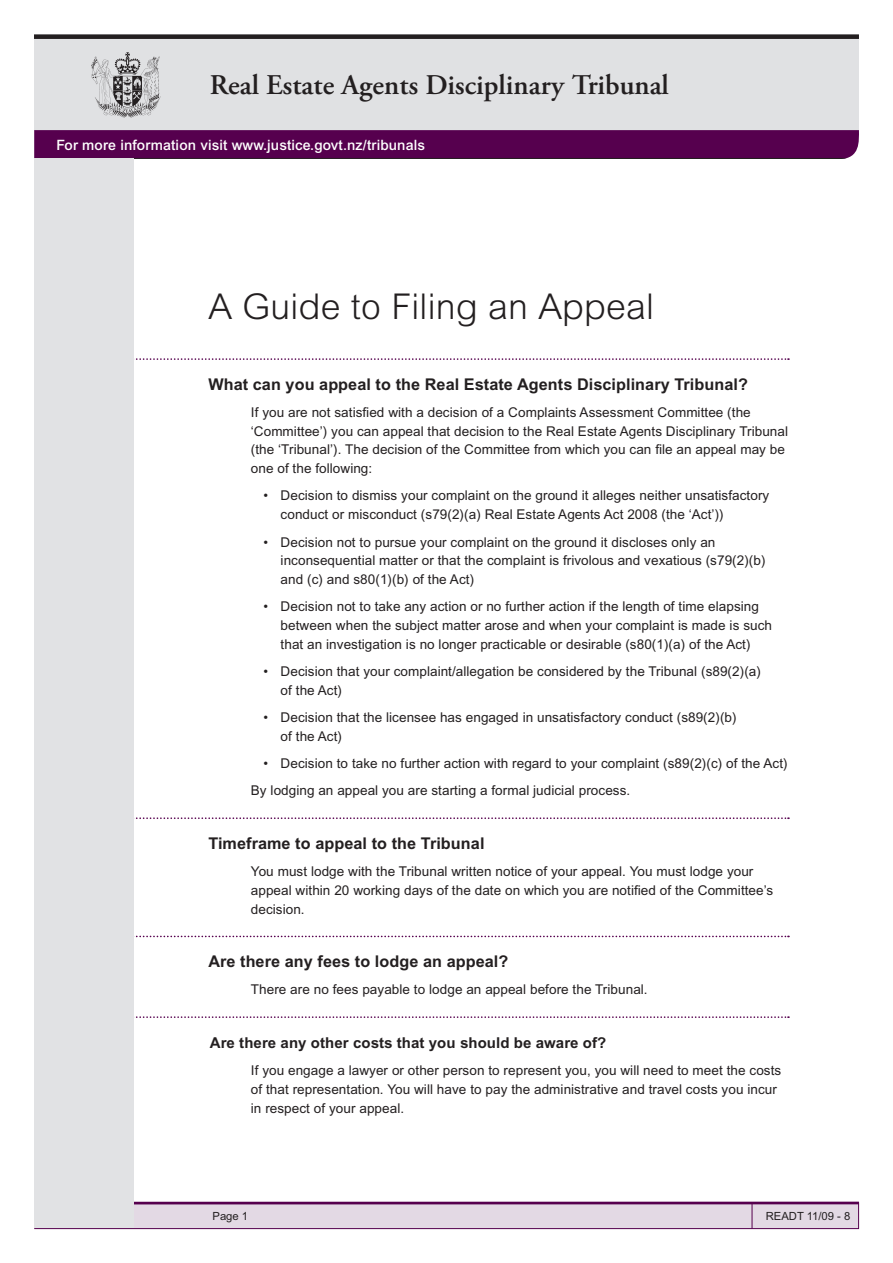
<style>
.page{position:relative;width:893px;height:1263px;background:#fff}
.page>*{position:absolute;margin:0;border:0;box-sizing:border-box;transform-origin:0 0}
.t1{font:300 35.55px "Arial MT Std";letter-spacing:.01em;color:#231f20}
.t2{font:600 28.5px "Adobe Garamond Pro";color:#231f20}
.t3{font:700 16.2px "Arial MT Std";letter-spacing:.005em;color:#231f20}
.t4{font:700 15px "Arial MT Std";letter-spacing:.005em;color:#231f20}
.t5{font:500 14.25px "Arial MT Std";letter-spacing:.01em;color:#fff}
.t6{font:13.5px/18.8px "Arial MT Std";letter-spacing:.005em;color:#231f20}
.t7{font:11.25px "Arial MT Std";color:#231f20}
</style>
<div class="page">
<div style="left:34px;top:34px;width:825px;height:97px;background:#e0e1e3"></div>
<div style="left:34px;top:34px;width:825px;height:5px;background:#231f20"></div>
<div style="left:34px;top:130px;width:825px;height:28px;background:#56004e"></div>
<hr style="left:34px;top:158px;width:825px;height:1px;background:#231f20">
<svg style="left:91px;top:52px;width:69px;height:66px"></svg>
<svg style="left:133px;top:358px;width:656px;height:2px"></svg>
<svg style="left:133px;top:817px;width:656px;height:2px"></svg>
<svg style="left:133px;top:936px;width:656px;height:1px"></svg>
<svg style="left:133px;top:1016px;width:656px;height:2px"></svg>
<div style="left:34px;top:159px;width:99px;height:1070px;background:#e1e2e4"></div>
<svg style="left:34px;top:1202px;width:825px;height:27px;background:#d2c1d3"></svg>
<h2 class="t2" style="left:210px;top:69px;width:461px">Real Estate Agents Disciplinary Tribunal</h2>
<p class="t5" style="left:57px;top:136px;width:370px">For more information visit www.justice.govt.nz/tribunals</p>
<h1 class="t1" style="left:208px;top:287px;width:447px">A Guide to Filing an Appeal</h1>
<p class="t3" style="left:208px;top:374px;width:541px">What can you appeal to the Real Estate Agents Disciplinary Tribunal?</p>
<p class="t6" style="left:251px;top:403px;width:539px">If you are not satisfied with a decision of a Complaints Assessment Committee (the ‘Committee’) you can appeal that decision to the Real Estate Agents Disciplinary Tribunal (the ‘Tribunal’). The decision of the Committee from which you can file an appeal may be one of the following:</p>
<p class="t6" style="left:281px;top:486px;width:490px;text-indent:-17px">• Decision to dismiss your complaint on the ground it alleges neither unsatisfactory conduct or misconduct (s79(2)(a) Real Estate Agents Act 2008 (the ‘Act’))</p>
<p class="t6" style="left:281px;top:532px;width:486px;text-indent:-17px">• Decision not to pursue your complaint on the ground it discloses only an inconsequential matter or that the complaint is frivolous and vexatious (s79(2)(b) and (c) and s80(1)(b) of the Act)</p>
<p class="t6" style="left:281px;top:597px;width:493px;text-indent:-17px">• Decision not to take any action or no further action if the length of time elapsing between when the subject matter arose and when your complaint is made is such that an investigation is no longer practicable or desirable (s80(1)(a) of the Act)</p>
<p class="t6" style="left:281px;top:662px;width:482px;text-indent:-17px">• Decision that your complaint/allegation be considered by the Tribunal (s89(2)(a) of the Act)</p>
<p class="t6" style="left:281px;top:708px;width:457px;text-indent:-17px">• Decision that the licensee has engaged in unsatisfactory conduct (s89(2)(b) of the Act)</p>
<p class="t6" style="left:251px;top:750px;width:538px;line-height:27.3px;text-indent:13px">• Decision to take no further action with regard to your complaint (s89(2)(c) of the Act)<br>By lodging an appeal you are starting a formal judicial process.</p>
<p class="t3" style="left:208px;top:834px;width:278px">Timeframe to appeal to the Tribunal</p>
<p class="t6" style="left:251px;top:862px;width:524px">You must lodge with the Tribunal written notice of your appeal. You must lodge your appeal within 20 working days of the date on which you are notified of the Committee’s decision.</p>
<p class="t3" style="left:208px;top:952px;width:302px">Are there any fees to lodge an appeal?</p>
<p class="t6" style="left:251px;top:980px;width:398px">There are no fees payable to lodge an appeal before the Tribunal.</p>
<p class="t4" style="left:210px;top:1034px;width:398px">Are there any other costs that you should be aware of?</p>
<p class="t6" style="left:251px;top:1061px;width:532px">If you engage a lawyer or other person to represent you, you will need to meet the costs of that representation. You will have to pay the administrative and travel costs you incur in respect of your appeal.</p>
<p class="t7" style="left:213px;top:1210px;width:37px">Page 1</p>
<p class="t7" style="left:766px;top:1210px;width:86px">READT 11/09 - 8</p>
</div>
